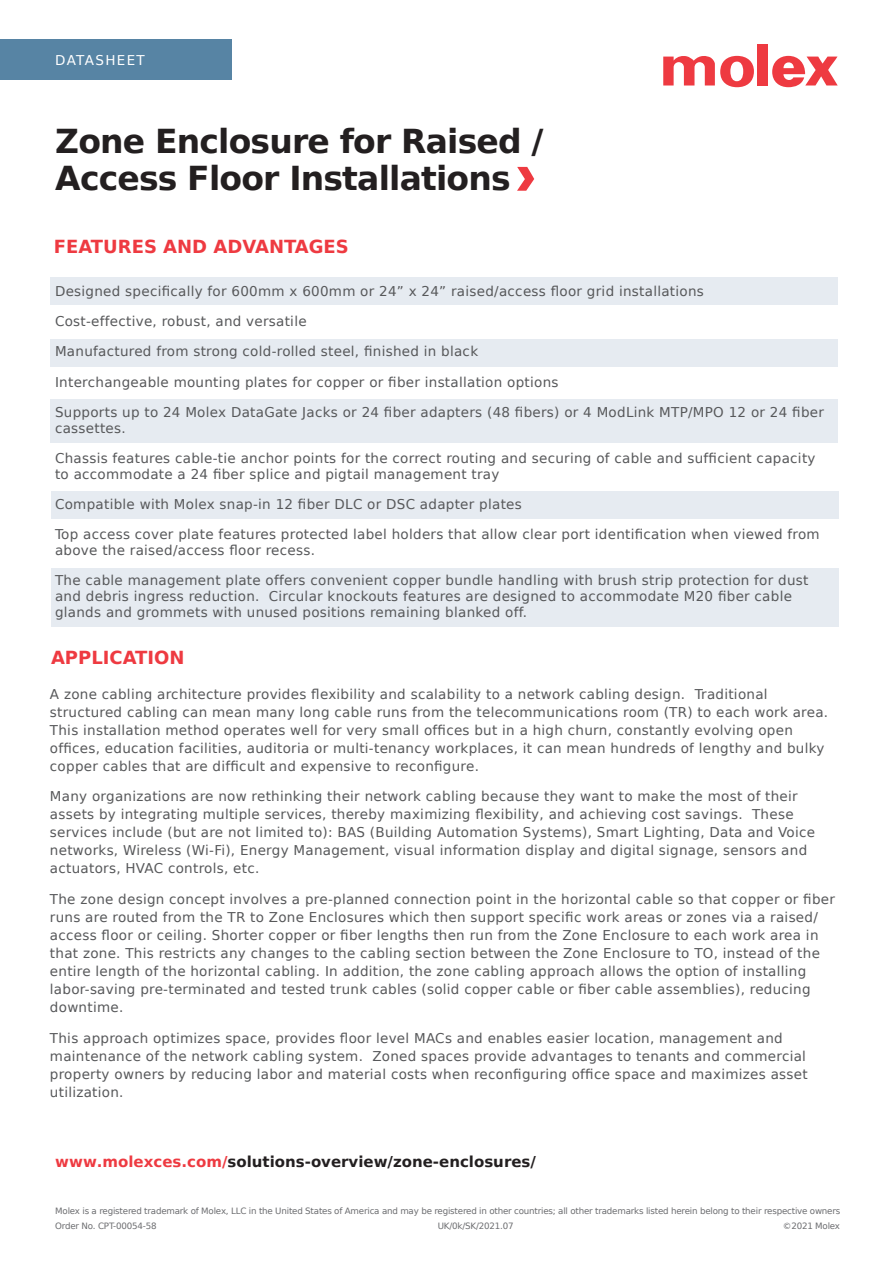
<style>
.page{position:relative;width:893px;height:1263px;background:#fff}
.page>*{position:absolute;margin:0;border:0;box-sizing:border-box;transform-origin:0 0}
.Datasheet_Header{font:700 33px/37.5px "Bitstream Vera Sans";letter-spacing:-.025em;color:#231f20}
.Section_Header_Red{font:700 18px "Bitstream Vera Sans";color:#ee3a41}
.Weblink__red_black{font:700 15px "Bitstream Vera Sans";color:#231f20}
.Body_Text_Paragraph{font:13.5px/18px "Bitstream Vera Sans";letter-spacing:.02em;color:#57585a}
.Subheads{font:13.5px/15.8px "Bitstream Vera Sans";letter-spacing:.02em;color:#57585a}
.Literature_Tab{font:13.5px "Bitstream Vera Sans";letter-spacing:.1em;color:#fff}
.A4_Footer{font:8.7px "Bitstream Vera Sans";letter-spacing:-.02em;color:#6c6d70}
.s1{color:#ee3a41}
</style>
<div class="page">
<div style="left:0;top:39px;width:231px;height:41px;background:#5784a4"></div>
<div style="left:757px;top:44px;width:11px;height:41px;background:#ee3a41"></div>
<svg style="left:663px;top:55px;width:91px;height:32px"></svg>
<svg style="left:772px;top:56px;width:66px;height:31px"></svg>
<div style="left:50px;top:339px;width:787px;height:27px;background:#e6ebf1"></div>
<div style="left:51px;top:399px;width:787px;height:44px;background:#e6ebf1"></div>
<div style="left:51px;top:491px;width:787px;height:28px;background:#e6ebf1"></div>
<div style="left:51px;top:277px;width:787px;height:28px;background:#e6ebf1"></div>
<div style="left:51px;top:568px;width:787px;height:58px;background:#e6ebf1"></div>
<svg style="left:517px;top:167px;width:17px;height:24px"></svg>
<p class="Literature_Tab" style="left:55px;top:53px;width:91px">DATASHEET</p>
<p class="Datasheet_Header" style="left:55px;top:122px;width:490px">Zone Enclosure for Raised /<br>Access Floor Installations</p>
<p class="Section_Header_Red" style="left:54px;top:236px;width:297px">FEATURES AND ADVANTAGES</p>
<p class="Subheads" style="left:55px;top:283px;width:650px">Designed specifically for 600mm x 600mm or 24” x 24” raised/access floor grid installations</p>
<p class="Subheads" style="left:55px;top:313px;width:253px">Cost-effective, robust, and versatile</p>
<p class="Subheads" style="left:55px;top:344px;width:425px">Manufactured from strong cold-rolled steel, finished in black</p>
<p class="Subheads" style="left:55px;top:374px;width:505px">Interchangeable mounting plates for copper or fiber installation options</p>
<p class="Subheads" style="left:55px;top:404px;width:770px">Supports up to 24 Molex DataGate Jacks or 24 fiber adapters (48 fibers) or 4 ModLink MTP/MPO 12 or 24 fiber cassettes.</p>
<p class="Subheads" style="left:55px;top:450px;width:762px">Chassis features cable-tie anchor points for the correct routing and securing of cable and sufficient capacity to accommodate a 24 fiber splice and pigtail management tray</p>
<p class="Subheads" style="left:55px;top:496px;width:468px">Compatible with Molex snap-in 12 fiber DLC or DSC adapter plates</p>
<p class="Subheads" style="left:55px;top:527px;width:766px">Top access cover plate features protected label holders that allow clear port identification when viewed from above the raised/access floor recess.</p>
<p class="Subheads" style="left:55px;top:573px;width:755px">The cable management plate offers convenient copper bundle handling with brush strip protection for dust and debris ingress reduction. Circular knockouts features are designed to accommodate M20 fiber cable glands and grommets with unused positions remaining blanked off.</p>
<p class="Section_Header_Red" style="left:51px;top:647px;width:135px">APPLICATION</p>
<p class="Body_Text_Paragraph" style="left:50px;top:685px;width:780px">A zone cabling architecture provides flexibility and scalability to a network cabling design. Traditional structured cabling can mean many long cable runs from the telecommunications room (TR) to each work area.<br>This installation method operates well for very small offices but in a high churn, constantly evolving open offices, education facilities, auditoria or multi-tenancy workplaces, it can mean hundreds of lengthy and bulky copper cables that are difficult and expensive to reconfigure.</p>
<p class="Body_Text_Paragraph" style="left:50px;top:788px;width:767px">Many organizations are now rethinking their network cabling because they want to make the most of their assets by integrating multiple services, thereby maximizing flexibility, and achieving cost savings. These services include (but are not limited to): BAS (Building Automation Systems), Smart Lighting, Data and Voice networks, Wireless (Wi-Fi), Energy Management, visual information display and digital signage, sensors and actuators, HVAC controls, etc.</p>
<p class="Body_Text_Paragraph" style="left:50px;top:890px;width:787px">The zone design concept involves a pre-planned connection point in the horizontal cable so that copper or fiber runs are routed from the TR to Zone Enclosures which then support specific work areas or zones via a raised/ access floor or ceiling. Shorter copper or fiber lengths then run from the Zone Enclosure to each work area in that zone. This restricts any changes to the cabling section between the Zone Enclosure to TO, instead of the entire length of the horizontal cabling. In addition, the zone cabling approach allows the option of installing labor-saving pre-terminated and tested trunk cables (solid copper cable or fiber cable assemblies), reducing downtime.</p>
<p class="Body_Text_Paragraph" style="left:50px;top:1029px;width:759px">This approach optimizes space, provides floor level MACs and enables easier location, management and maintenance of the network cabling system. Zoned spaces provide advantages to tenants and commercial property owners by reducing labor and material costs when reconfiguring office space and maximizes asset utilization.</p>
<p class="Weblink__red_black" style="left:55px;top:1153px;width:482px"><span class="s1">www.molexces.com/</span>solutions-overview/zone-enclosures/</p>
<p class="A4_Footer" style="left:55px;top:1206px;width:787px">Molex is a registered trademark of Molex, LLC in the United States of America and may be registered in other countries; all other trademarks listed herein belong to their respective owners</p>
<p class="A4_Footer" style="left:55px;top:1221px;width:103px">Order No. CPT-00054-58</p>
<p class="A4_Footer" style="left:438px;top:1221px;width:77px">UK/0k/SK/2021.07</p>
<p class="A4_Footer" style="left:783px;top:1221px;width:59px">©2021 Molex</p>
</div>
